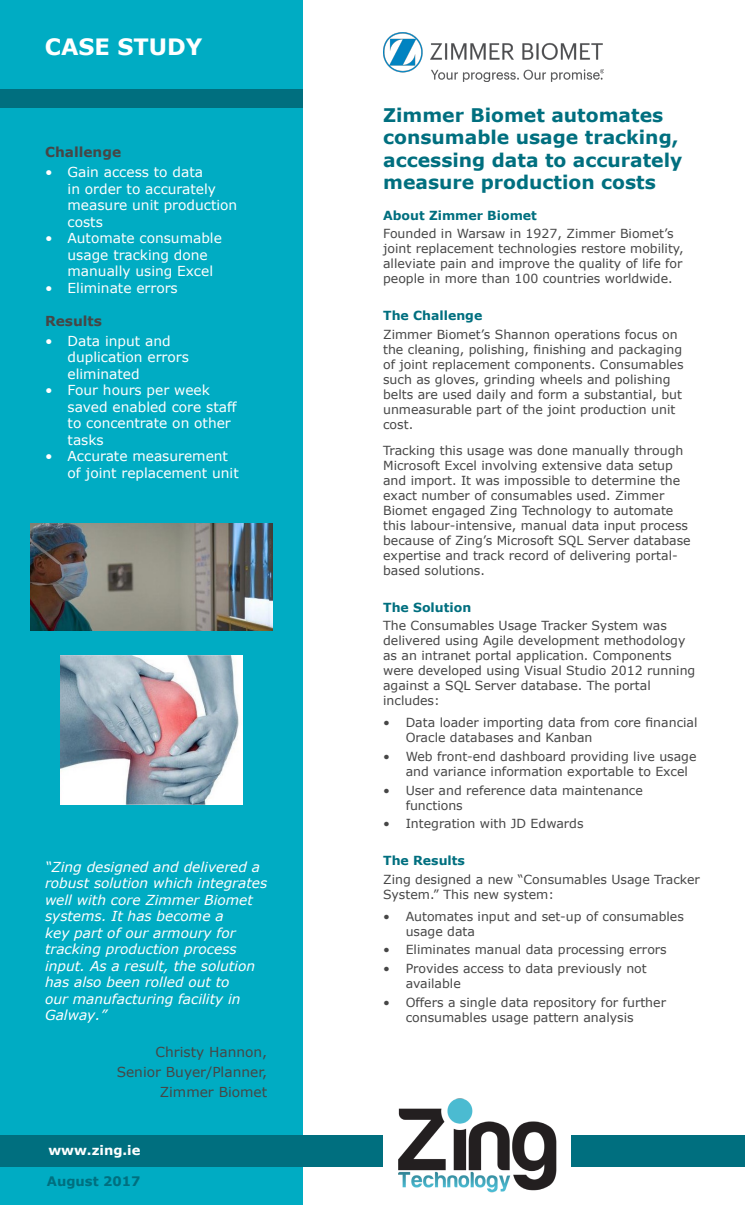
<style>
.page{position:relative;width:745px;height:1205px;background:#fff}
.page>*{position:absolute;margin:0;border:0;box-sizing:border-box;transform-origin:0 0}
.t1{font:700 22.5px "Verdana";color:#fff}
.t2{font:700 18.75px/22.5px "Verdana";color:#006f7f}
.t3{font:13.75px/16.5px "Verdana";color:#fff}
.t4{font:italic 13.75px/16.5px "Verdana";color:#fff}
.t5{font:13.75px "Verdana";color:#464646}
.t6{font:700 13.75px "Verdana";color:#464646}
.t7{font:700 13.12px "Verdana";color:#fff}
.t8{font:700 13.12px "Verdana";color:#006f7f}
.t9{font:12.5px/15px "Verdana";color:#464646}
.t10{font:700 12.5px "Verdana";color:#006f7f}
</style>
<div class="page">
<div style="left:0;top:0;width:303px;height:1205px;background:#00acc3"></div>
<div style="left:0;top:89px;width:303px;height:19px;background:#006f7f"></div>
<div style="left:0;top:1135px;width:744px;height:31px;background:#006f7f"></div>
<div style="left:383px;top:1111px;width:187px;height:81px;background:#fff"></div>
<img style="left:398px;top:1098px;width:159px;height:94px">
<img style="left:383px;top:32px;width:219px;height:49px">
<img style="left:31px;top:523px;width:241px;height:108px">
<img style="left:60px;top:655px;width:182px;height:149px">
<p class="t1" style="left:45px;top:31px;width:159px">CASE STUDY</p>
<p class="t6" style="left:45px;top:142px;width:77px">Challenge</p>
<p class="t3" style="left:68px;top:164px;width:171px;text-indent:-22px">• Gain access to data<br>in order to accurately measure unit production costs</p>
<p class="t3" style="left:68px;top:230px;width:156px;text-indent:-22px">• Automate consumable usage tracking done manually using Excel</p>
<p class="t3" style="left:45px;top:279px;width:134px">• Eliminate errors</p>
<p class="t6" style="left:45px;top:311px;width:58px">Results</p>
<p class="t3" style="left:68px;top:332px;width:123px;text-indent:-22px">• Data input and duplication errors eliminated</p>
<p class="t3" style="left:68px;top:382px;width:170px;text-indent:-22px">• Four hours per week saved enabled core staff to concentrate on other tasks</p>
<p class="t3" style="left:68px;top:448px;width:172px;text-indent:-22px">• Accurate measurement of joint replacement unit</p>
<p class="t4" style="left:45px;top:858px;width:223px">“Zing designed and delivered a robust solution which integrates well with core Zimmer Biomet systems. It has become a<br>key part of our armoury for tracking production process input. As a result, the solution has also been rolled out to<br>our manufacturing facility in<br>Galway.”</p>
<p class="t5" style="left:155px;top:1042px;width:113px">Christy Hannon,</p>
<p class="t5" style="left:117px;top:1062px;width:152px">Senior Buyer/Planner,</p>
<p class="t5" style="left:160px;top:1082px;width:109px">Zimmer Biomet</p>
<p class="t7" style="left:48px;top:1140px;width:94px">www.zing.ie</p>
<p class="t8" style="left:47px;top:1171px;width:95px">August 2017</p>
<p class="t2" style="left:383px;top:103px;width:300px">Zimmer Biomet automates consumable usage tracking, accessing data to accurately measure production costs</p>
<p class="t10" style="left:383px;top:206px;width:155px">About Zimmer Biomet</p>
<p class="t9" style="left:383px;top:226px;width:302px">Founded in Warsaw in 1927, Zimmer Biomet’s joint replacement technologies restore mobility, alleviate pain and improve the quality of life for people in more than 100 countries worldwide.</p>
<p class="t10" style="left:383px;top:307px;width:101px">The Challenge</p>
<p class="t9" style="left:383px;top:327px;width:302px">Zimmer Biomet’s Shannon operations focus on the cleaning, polishing, finishing and packaging of joint replacement components. Consumables such as gloves, grinding wheels and polishing belts are used daily and form a substantial, but unmeasurable part of the joint production unit cost.</p>
<p class="t9" style="left:383px;top:442px;width:309px">Tracking this usage was done manually through Microsoft Excel involving extensive data setup and import. It was impossible to determine the exact number of consumables used. Zimmer Biomet engaged Zing Technology to automate this labour-intensive, manual data input process because of Zing’s Microsoft SQL Server database expertise and track record of delivering portal&shy;based solutions.</p>
<p class="t10" style="left:383px;top:598px;width:90px">The Solution</p>
<p class="t9" style="left:383px;top:618px;width:313px">The Consumables Usage Tracker System was delivered using Agile development methodology as an intranet portal application. Components were developed using Visual Studio 2012 running against a SQL Server database. The portal includes:</p>
<p class="t9" style="left:405px;top:715px;width:293px;text-indent:-22px">• Data loader importing data from core financial<br>Oracle databases and Kanban</p>
<p class="t9" style="left:405px;top:749px;width:292px;text-indent:-22px">• Web front-end dashboard providing live usage and variance information exportable to Excel</p>
<p class="t9" style="left:405px;top:782px;width:238px;text-indent:-22px">• User and reference data maintenance functions</p>
<p class="t9" style="left:383px;top:816px;width:202px">• Integration with JD Edwards</p>
<p class="t10" style="left:383px;top:852px;width:83px">The Results</p>
<p class="t9" style="left:383px;top:871px;width:318px">Zing designed a new “Consumables Usage Tracker<br>System.” This new system:</p>
<p class="t9" style="left:405px;top:908px;width:279px;text-indent:-22px">• Automates input and set-up of consumables usage data</p>
<p class="t9" style="left:383px;top:942px;width:285px">• Eliminates manual data processing errors</p>
<p class="t9" style="left:405px;top:961px;width:242px;text-indent:-22px">• Provides access to data previously not available</p>
<p class="t9" style="left:405px;top:994px;width:262px;text-indent:-22px">• Offers a single data repository for further consumables usage pattern analysis</p>
</div>
